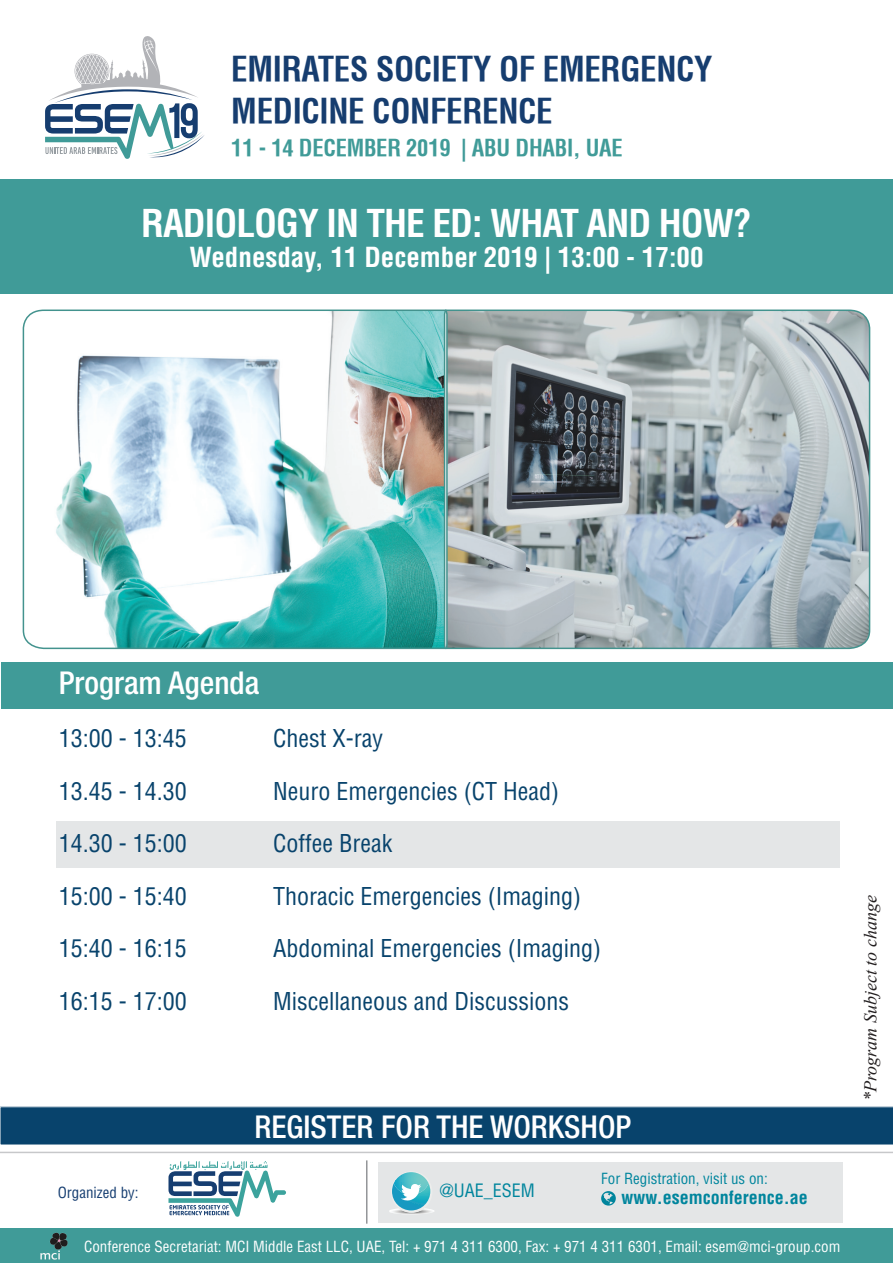
<style>
.page{position:relative;width:893px;height:1263px;background:#fff}
.page>*{position:absolute;margin:0;border:0;box-sizing:border-box;transform-origin:0 0}
.t1{font:700 condensed 37.5px "Helvetica LT Std";letter-spacing:-.025em;color:#fff}
.t2{font:700 condensed 33px/42px "Helvetica";letter-spacing:-.01em;color:#163d6f}
.t3{font:500 condensed 31.5px "Helvetica Neue";color:#fff}
.t4{font:700 condensed 27px "Helvetica LT Std";color:#fff}
.t5{font:condensed 24px "Helvetica LT Std";color:#08436c}
.t6{font:700 condensed 22.5px "Helvetica";letter-spacing:-.01em;color:#409b98}
.t7{font:italic 18px "Times New Roman";color:#231f20}
.t8{font:700 condensed 18px "Helvetica LT Std";color:#00859d}
.t9{font:condensed 18px "Helvetica LT Std";color:#00859d}
.t10{font:condensed 15px "Helvetica LT Std";color:#fff}
.t11{font:condensed 15px "Helvetica LT Std";color:#00859d}
.t12{font:condensed 15px "Helvetica LT Std";color:#163e71}
</style>
<div class="page">
<div style="left:0;top:1228px;width:893px;height:35px;background:#409b98"></div>
<svg style="left:40px;top:1233px;width:27px;height:26px"></svg>
<div style="left:0;top:179px;width:893px;height:114px;background:#409b98"></div>
<hr style="left:0;top:1152px;width:893px;height:1px;background:#c7c8ca">
<div style="left:379px;top:1162px;width:464px;height:61px;background:#e4e6e7"></div>
<svg style="left:0;top:1106px;width:893px;height:39px;background:#114a71"></svg>
<hr style="left:366px;top:1160px;width:1px;height:64px;background:#939598">
<div style="left:391px;top:1171px;width:41px;height:42px;background:#ecedec;border-radius:50%"></div>
<svg style="left:389px;top:1172px;width:45px;height:42px"></svg>
<svg style="left:601px;top:1191px;width:15px;height:14px"></svg>
<svg style="left:168px;top:1161px;width:118px;height:56px"></svg>
<svg style="left:45px;top:36px;width:160px;height:123px"></svg>
<div style="left:56px;top:821px;width:784px;height:46px;background:#e4e6e7"></div>
<div style="left:2px;top:662px;width:891px;height:47px;background:#409b98"></div>
<svg style="left:447px;top:309px;width:424px;height:341px;background:#a1adb3"></svg>
<img style="left:22px;top:309px;width:425px;height:341px">
<h2 class="t2" style="left:231px;top:48px;width:483px">EMIRATES SOCIETY OF EMERGENCY<br>MEDICINE CONFERENCE</h2>
<p class="t6" style="left:231px;top:133px;width:393px">11 - 14 DECEMBER 2019 | ABU DHABI, UAE</p>
<h1 class="t1" style="left:141px;top:200px;width:612px">Radiology in the ED : What and How?</h1>
<p class="t4" style="left:189px;top:241px;width:515px">Wednesday, 11 December 2019 | 13:00 - 17:00</p>
<h3 class="t3" style="left:59px;top:664px;width:202px">Program Agenda</h3>
<p class="t5" style="left:59px;top:723px;width:129px">13:00 - 13:45</p>
<p class="t5" style="left:273px;top:723px;width:111px">Chest X-ray</p>
<p class="t5" style="left:59px;top:776px;width:129px">13.45 - 14.30</p>
<p class="t5" style="left:273px;top:776px;width:287px">Neuro Emergencies (CT Head)</p>
<p class="t5" style="left:59px;top:829px;width:129px">14.30 - 15:00</p>
<p class="t5" style="left:273px;top:829px;width:121px">Coffee Break</p>
<p class="t5" style="left:59px;top:881px;width:129px">15:00 - 15:40</p>
<p class="t5" style="left:273px;top:881px;width:309px">Thoracic Emergencies (Imaging)</p>
<p class="t5" style="left:59px;top:934px;width:129px">15:40 - 16:15</p>
<p class="t5" style="left:273px;top:934px;width:329px">Abdominal Emergencies (Imaging)</p>
<p class="t5" style="left:59px;top:986px;width:129px">16:15 - 17:00</p>
<p class="t5" style="left:273px;top:986px;width:297px">Miscellaneous and Discussions</p>
<h3 class="t3" style="left:254px;top:1108px;width:378px">REGISTER FOR THE WORKSHOP</h3>
<p class="t12" style="left:58px;top:1183px;width:82px">Organized by:</p>
<p class="t9" style="left:439px;top:1179px;width:97px">@UAE_ESEM</p>
<p class="t11" style="left:601px;top:1169px;width:168px">For Registration, visit us on:</p>
<p class="t8" style="left:621px;top:1186px;width:188px">www.esemconference.ae</p>
<p class="t10" style="left:84px;top:1237px;width:758px">Conference Secretariat: MCI Middle East LLC, UAE, Tel: + 971 4 311 6300, Fax: + 971 4 311 6301, Email: esem@mci-group.com</p>
<p class="t7" style="left:858px;top:1101px;width:207px;rotate:-90deg">*Program Subject to change</p>
</div>
